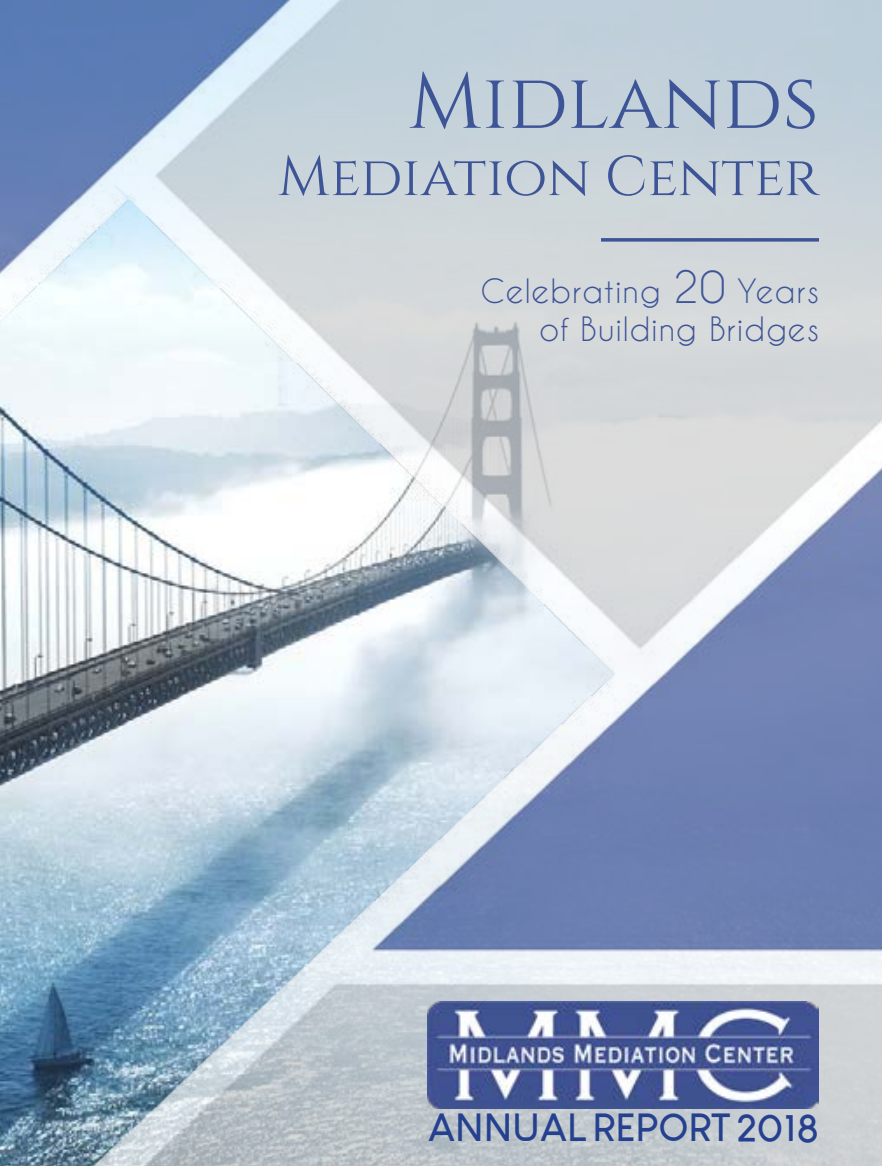
<style>
.page{position:relative;width:882px;height:1166px;background:#fff}
.page>*{position:absolute;margin:0;border:0;box-sizing:border-box;transform-origin:0 0}
.t1{font:78.75px "Cinzel";color:#3d5497}
.t2{font:56px "Cinzel";color:#3d5497}
.t3{font:700 38.5px "Louis George Cafe";color:#25408f}
.t4{font:31.5px/37.8px "Caviar Dreams";letter-spacing:.025em;color:#3d5497;text-align:right}
.s1{font-size:42px}
</style>
<div class="page">
<img style="left:0;top:0;width:882px;height:1166px">
<svg style="left:601px;top:238px;width:218px;height:4px"></svg>
<img style="left:428px;top:1001px;width:391px;height:107px">
<h1 class="t1" style="left:409px;top:56px;width:412px">Midlands</h1>
<h2 class="t2" style="left:278px;top:144px;width:543px">Mediation Center</h2>
<p class="t4" style="left:481px;top:272px;width:340px">Celebrating <span class="s1">20</span> Years of Building Bridges</p>
<p class="t3" style="left:428px;top:1102px;width:392px">ANNUAL REPORT 2018</p>
</div>
